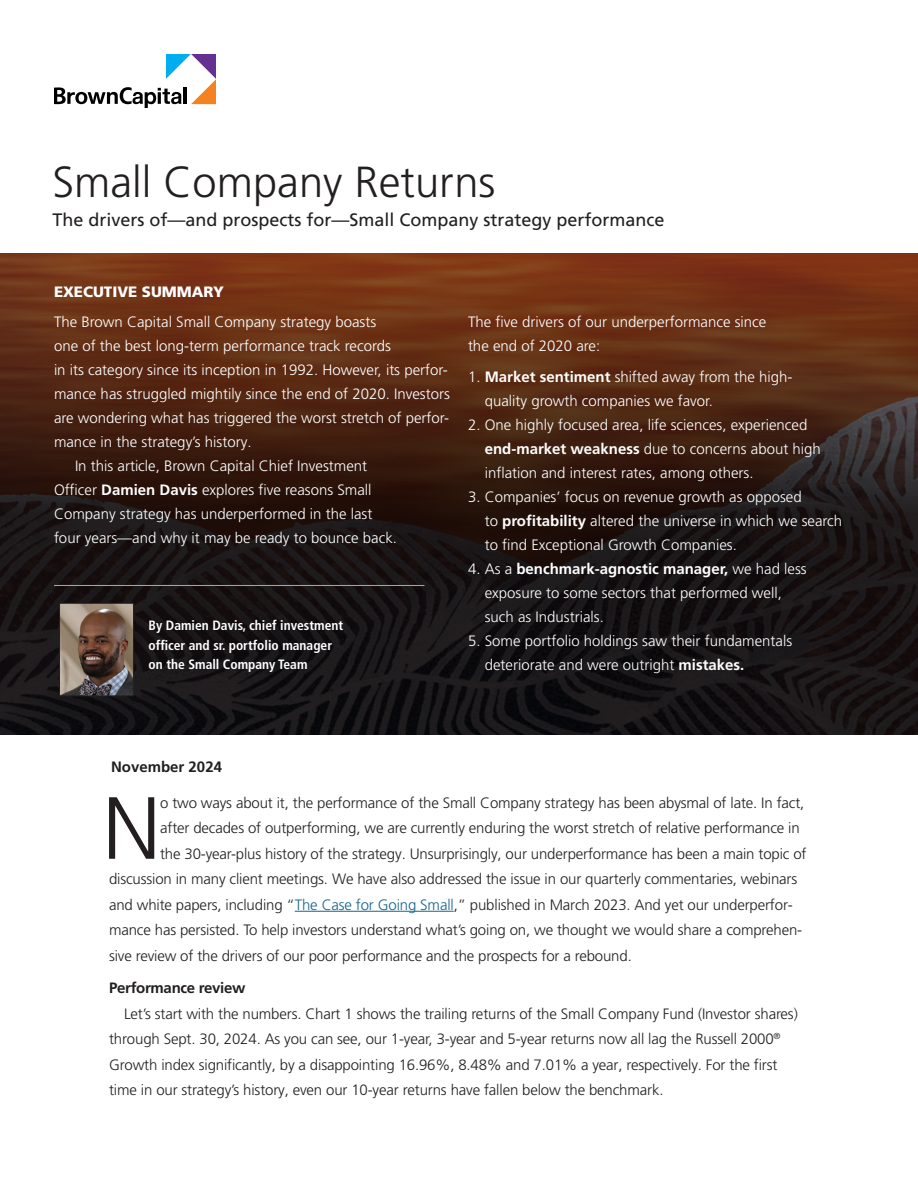
<style>
.page{position:relative;width:918px;height:1188px;background:#fff}
.page>*{position:absolute;margin:0;border:0;box-sizing:border-box;transform-origin:0 0}
.t1{font:300 88.05px "Frutiger LT Pro";color:#231f20}
.t2{font:300 43.5px "Frutiger LT Pro";color:#231f20}
.t3{font:18px "Frutiger LT Pro";color:#231f20}
.t4{font:300 15px/24px "Frutiger LT Pro";color:#fff}
.t5{font:300 15px/25.5px "Frutiger LT Pro";letter-spacing:-.01em;color:#231f20}
.t6{font:700 15px "Frutiger LT Pro";letter-spacing:-.02em;color:#231f20}
.t7{font:900 15px "Frutiger LT Pro";color:#fff}
.t8{font:700 15px "Frutiger LT Pro";color:#231f20}
.t9{font:700 condensed 13.5px/19.5px "Frutiger LT Pro";color:#fff}
.s1{font-weight:700}
.s2{color:#15658d}
</style>
<div class="page">
<img style="left:0;top:254px;width:918px;height:480px">
<img style="left:61px;top:605px;width:71px;height:89px">
<div style="left:59px;top:603px;width:75px;height:93px;border:1px solid #231f20"></div>
<hr style="left:54px;top:585px;width:370px;height:1px;background:#a8a9ad">
<hr style="left:295px;top:911px;width:159px;height:1px;background:#15658d">
<svg style="left:54px;top:54px;width:162px;height:54px"></svg>
<h2 class="t2" style="left:52px;top:157px;width:445px">Small Company Returns</h2>
<p class="t3" style="left:52px;top:209px;width:614px">The drivers of—and prospects for—Small Company strategy performance</p>
<p class="t7" style="left:54px;top:282px;width:171px">EXECUTIVE SUMMARY</p>
<p class="t4" style="left:54px;top:310px;width:324px">The Brown Capital Small Company strategy boasts</p>
<p class="t4" style="left:54px;top:334px;width:338px">one of the best long-term performance track records</p>
<p class="t4" style="left:54px;top:358px;width:395px">in its category since its inception in 1992. However, its perfor-</p>
<p class="t4" style="left:54px;top:382px;width:397px">mance has struggled mightily since the end of 2020. Investors</p>
<p class="t4" style="left:54px;top:406px;width:397px">are wondering what has triggered the worst stretch of perfor-</p>
<p class="t4" style="left:54px;top:430px;width:199px">mance in the strategy’s history.</p>
<p class="t4" style="left:75px;top:454px;width:294px">In this article, Brown Capital Chief Investment</p>
<p class="t4" style="left:54px;top:478px;width:319px">Officer <span class="s1">Damien Davis</span> explores five reasons Small</p>
<p class="t4" style="left:54px;top:502px;width:320px">Company strategy has underperformed in the last</p>
<p class="t4" style="left:54px;top:526px;width:345px">four years—and why it may be ready to bounce back.</p>
<p class="t9" style="left:149px;top:616px;width:196px">By Damien Davis, chief investment officer and sr. portfolio manager on the Small Company Team</p>
<p class="t4" style="left:468px;top:310px;width:300px">The five drivers of our underperformance since the end of 2020 are:</p>
<p class="t4" style="left:485px;top:365px;width:309px;text-indent:-17px">1. <span class="s1">Market sentiment</span> shifted away from the high&shy;quality growth companies we favor.</p>
<p class="t4" style="left:485px;top:413px;width:338px;text-indent:-17px">2. One highly focused area, life sciences, experienced <span class="s1">end-market weakness</span> due to concerns about high inflation and interest rates, among others.</p>
<p class="t4" style="left:485px;top:485px;width:359px;text-indent:-17px">3. Companies’ focus on revenue growth as opposed<br>to <span class="s1">profitability</span> altered the universe in which we search to find Exceptional Growth Companies.</p>
<p class="t4" style="left:485px;top:557px;width:324px;text-indent:-17px">4. As a <span class="s1">benchmark-agnostic manager,</span> we had less exposure to some sectors that performed well, such as Industrials.</p>
<p class="t4" style="left:485px;top:629px;width:309px;text-indent:-17px">5. Some portfolio holdings saw their fundamentals deteriorate and were outright <span class="s1">mistakes.</span></p>
<p class="t8" style="left:111px;top:757px;width:112px">November 2024</p>
<h1 class="t1" style="left:102px;top:777px;width:60px">N</h1>
<p class="t5" style="left:160px;top:790px;width:646px">o two ways about it, the performance of the Small Company strategy has been abysmal of late. In fact,</p>
<p class="t5" style="left:160px;top:815px;width:641px">after decades of outperforming, we are currently enduring the worst stretch of relative performance in</p>
<p class="t5" style="left:160px;top:841px;width:648px">the 30-year-plus history of the strategy. Unsurprisingly, our underperformance has been a main topic of</p>
<p class="t5" style="left:109px;top:866px;width:690px">discussion in many client meetings. We have also addressed the issue in our quarterly commentaries, webinars</p>
<p class="t5" style="left:109px;top:892px;width:685px">and white papers, including “<span class="s2">The Case for Going Small</span>,” published in March 2023. And yet our underperfor-</p>
<p class="t5" style="left:109px;top:917px;width:695px">mance has persisted. To help investors understand what’s going on, we thought we would share a comprehen-</p>
<p class="t5" style="left:109px;top:943px;width:524px">sive review of the drivers of our poor performance and the prospects for a rebound.</p>
<p class="t6" style="left:109px;top:979px;width:138px">Performance review</p>
<p class="t5" style="left:109px;top:1001px;width:690px;text-indent:15px">Let’s start with the numbers. Chart 1 shows the trailing returns of the Small Company Fund (Investor shares) through Sept. 30, 2024. As you can see, our 1-year, 3-year and 5-year returns now all lag the Russell 2000<sup>® </sup>Growth index significantly, by a disappointing 16.96%, 8.48% and 7.01% a year, respectively. For the first time in our strategy’s history, even our 10-year returns have fallen below the benchmark.</p>
</div>
